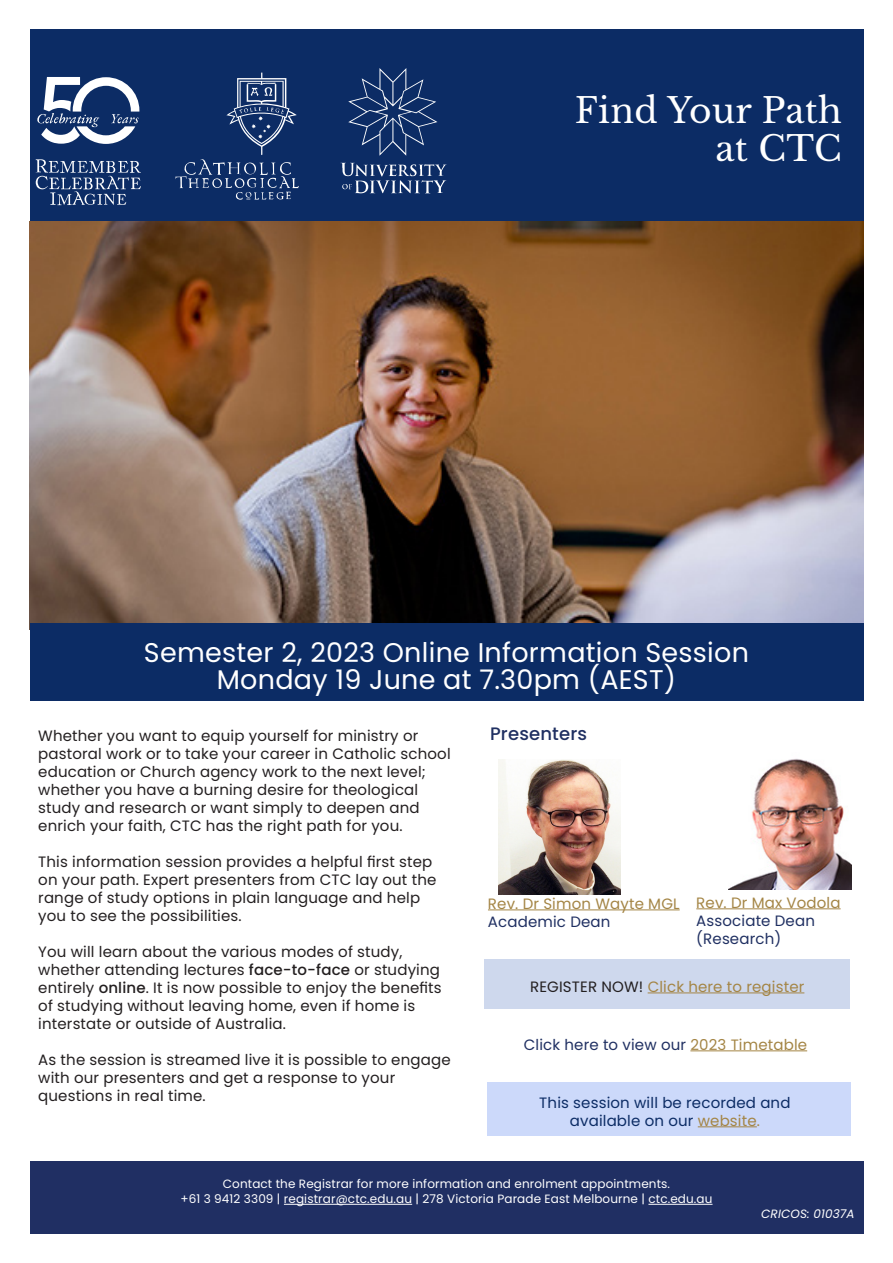
<style>
.page{position:relative;width:893px;height:1263px;background:#fff}
.page>*{position:absolute;margin:0;border:0;box-sizing:border-box;transform-origin:0 0}
.t1{font:34.5px "Libre Baskerville";letter-spacing:.01em;color:#fff}
.t2{font:27px "Poppins";letter-spacing:.01em;color:#fff}
.t3{font:500 18px "Poppins";letter-spacing:.01em;color:#203062}
.t4{font:15px/18px "Poppins";letter-spacing:.01em;color:#231f20}
.t5{font:15px/18px "Poppins";letter-spacing:.01em;color:#203062}
.Course_title{font:15px/18px "Poppins";letter-spacing:.01em;color:#a48545}
.t6{font:15px/18px "Poppins";letter-spacing:.01em;color:#0c2c65;text-align:center}
.t7{font:12px "Poppins";letter-spacing:.01em;color:#fff}
.t8{font:italic 12px "Poppins";letter-spacing:.01em;color:#fff}
.s1{font-weight:500}
.s2{color:#203062}
.s3{color:#a48545}
.s4{color:#231f20}
</style>
<div class="page">
<img style="left:30px;top:221px;width:833px;height:402px">
<div style="left:30px;top:30px;width:833px;height:191px;background:#0c2c65"></div>
<svg style="left:36px;top:159px;width:105px;height:46px"></svg>
<svg style="left:37px;top:77px;width:102px;height:67px"></svg>
<svg style="left:175px;top:73px;width:124px;height:127px"></svg>
<svg style="left:341px;top:163px;width:106px;height:30px"></svg>
<svg style="left:348px;top:68px;width:89px;height:88px"></svg>
<div style="left:30px;top:623px;width:833px;height:78px;background:#0c2c65"></div>
<img style="left:499px;top:759px;width:122px;height:135px">
<img style="left:728px;top:758px;width:123px;height:132px">
<div style="left:30px;top:1161px;width:833px;height:72px;background:#202f63"></div>
<hr style="left:284px;top:1204px;width:128px;height:1px;background:#fff">
<hr style="left:648px;top:1204px;width:64px;height:1px;background:#fff">
<div style="left:485px;top:959px;width:365px;height:50px;background:#ced8ed"></div>
<hr style="left:648px;top:992px;width:156px;height:1px;background:#a48545">
<div style="left:487px;top:1082px;width:363px;height:53px;background:#ccd9fa"></div>
<hr style="left:698px;top:1126px;width:59px;height:1px;background:#a48545">
<hr style="left:488px;top:909px;width:192px;height:1px;background:#a48545">
<hr style="left:696px;top:908px;width:145px;height:1px;background:#a48545">
<hr style="left:690px;top:1050px;width:117px;height:1px;background:#a48545">
<p class="t1" style="left:575px;top:90px;width:269px">Find Your Path</p>
<p class="t1" style="left:715px;top:127px;width:128px">at CTC</p>
<p class="t2" style="left:144px;top:637px;width:607px">Semester 2, 2023 Online Information Session</p>
<p class="t2" style="left:217px;top:664px;width:461px">Monday 19 June at 7.30pm (AEST)</p>
<p class="t3" style="left:490px;top:723px;width:99px">Presenters</p>
<p class="t4" style="left:38px;top:727px;width:414px">Whether you want to equip yourself for ministry or pastoral work or to take your career in Catholic school education or Church agency work to the next level; whether you have a burning desire for theological study and research or want simply to deepen and enrich your faith, CTC has the right path for you.</p>
<p class="t4" style="left:38px;top:853px;width:400px">This information session provides a helpful first step on your path. Expert presenters from CTC lay out the range of study options in plain language and help you to see the possibilities.</p>
<p class="t4" style="left:38px;top:943px;width:405px">You will learn about the various modes of study, whether attending lectures <span class="s1">face-to-face</span> or studying entirely <span class="s1">online</span>. It is now possible to enjoy the benefits of studying without leaving home, even if home is interstate or outside of Australia.</p>
<p class="t4" style="left:38px;top:1051px;width:414px">As the session is streamed live it is possible to engage with our presenters and get a response to your questions in real time.</p>
<p class="Course_title" style="left:488px;top:894px;width:193px">Rev. Dr Simon Wayte MGL<br><span class="s2">Academic Dean</span></p>
<p class="t5" style="left:696px;top:893px;width:146px"><span class="s3">Rev. Dr Max Vodola<br></span>Associate Dean (Research)</p>
<p class="Course_title" style="left:530px;top:977px;width:276px"><span class="s4">REGISTER NOW!</span> Click here to register</p>
<p class="t5" style="left:524px;top:1035px;width:285px">Click here to view our <span class="s3">2023 Timetable</span></p>
<p class="t6" style="left:539px;top:1093px;width:253px">This session will be recorded and available on our <span class="s3">website.</span></p>
<p class="t7" style="left:223px;top:1177px;width:449px">Contact the Registrar for more information and enrolment appointments.</p>
<p class="t7" style="left:180px;top:1192px;width:534px">+61 3 9412 3309 | registrar@ctc.edu.au | 278 Victoria Parade East Melbourne | ctc.edu.au</p>
<p class="t8" style="left:761px;top:1207px;width:95px">CRICOS: 01037A</p>
</div>
